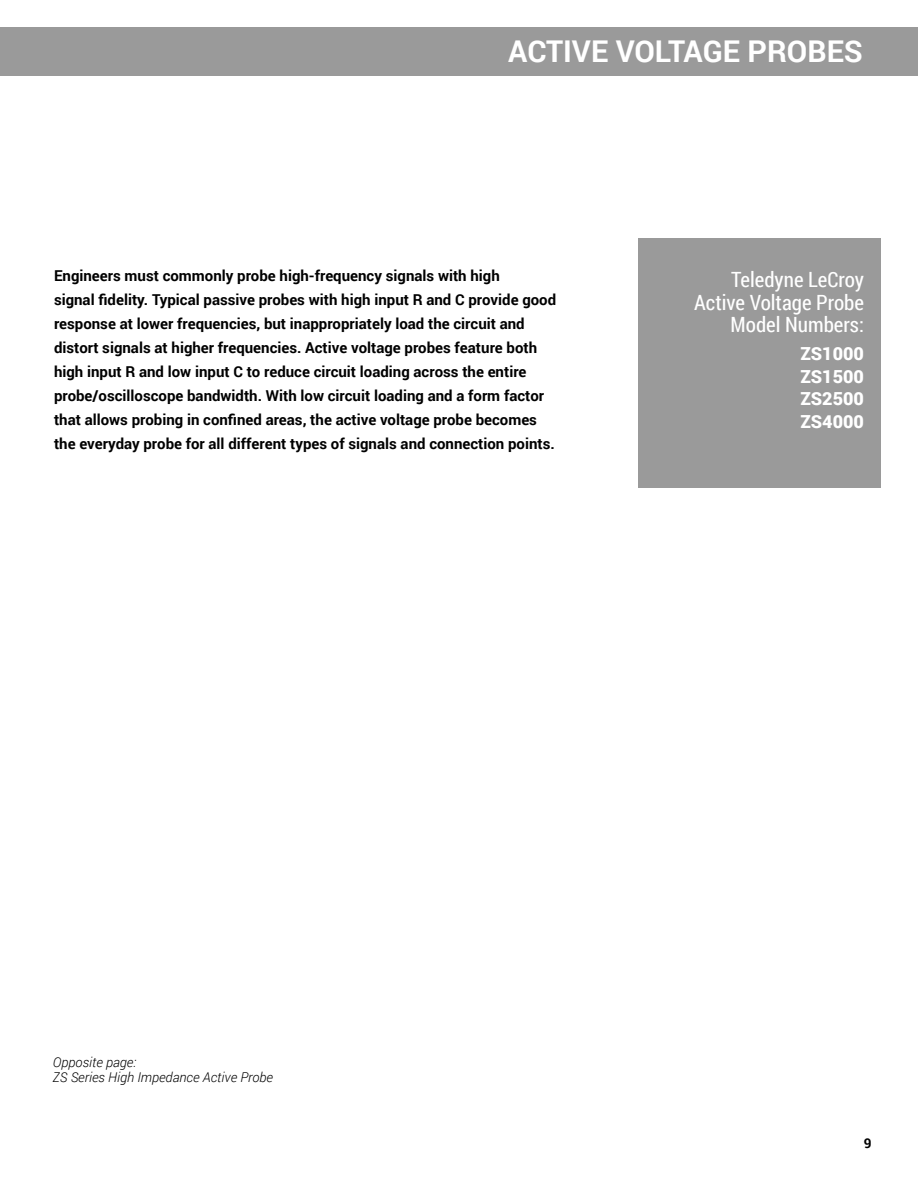
<style>
.page{position:relative;width:918px;height:1188px;background:#fff}
.page>*{position:absolute;margin:0;border:0;box-sizing:border-box;transform-origin:0 0}
.t1{font:700 30px "Roboto";color:#fff}
.t2{font:21px/22.5px "Roboto Condensed";color:#fff;text-align:right}
.t3{font:900 18px/22.5px "Roboto";color:#fff;text-align:justify}
.t4{font:700 15px/24px "Roboto";color:#000}
.t5{font:italic 300 13.5px/15px "Roboto";color:#000}
.t6{font:700 13.5px "Roboto";color:#000}
</style>
<div class="page">
<div style="left:0;top:27px;width:918px;height:49px;background:#9a9a9a"></div>
<div style="left:638px;top:239px;width:243px;height:249px;background:#9a9a9a"></div>
<h1 class="t1" style="left:508px;top:30px;width:356px">ACTIVE VOLTAGE PROBES</h1>
<p class="t4" style="left:54px;top:263px;width:504px">Engineers must commonly probe high-frequency signals with high<br>signal fidelity. Typical passive probes with high input R and C provide good response at lower frequencies, but inappropriately load the circuit and distort signals at higher frequencies. Active voltage probes feature both high input R and low input C to reduce circuit loading across the entire probe/oscilloscope bandwidth. With low circuit loading and a form factor that allows probing in confined areas, the active voltage probe becomes the everyday probe for all different types of signals and connection points.</p>
<h2 class="t2" style="left:694px;top:268px;width:171px">Teledyne LeCroy<br>Active Voltage Probe<br>Model Numbers:</h2>
<p class="t3" style="left:800px;top:342px;width:65px">ZS1000<br>ZS1500<br>ZS2500<br>ZS4000</p>
<p class="t5" style="left:53px;top:1054px;width:222px">Opposite page:<br>ZS Series High Impedance Active Probe</p>
<p class="t6" style="left:864px;top:1134px;width:9px">9</p>
</div>
